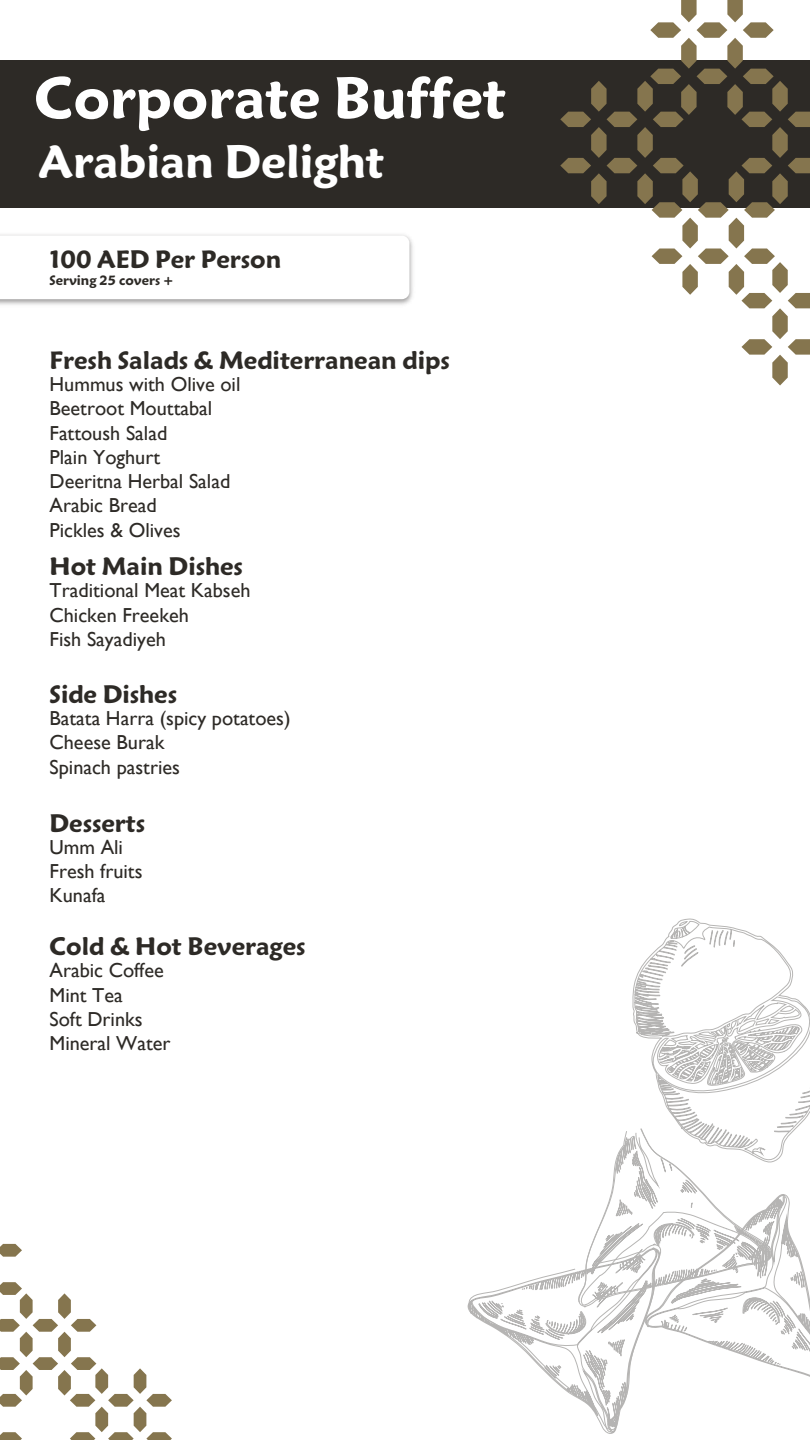
<style>
.page{position:relative;width:810px;height:1440px;background:#fff}
.page>*{position:absolute;margin:0;border:0;box-sizing:border-box;transform-origin:0 0}
.t1{font:61.43px "Ara Jozoor";color:#fff}
.t2{font:48.75px "Ara Jozoor";color:#fff}
.t3{font:26.25px "Ara Jozoor";color:#2d2a26}
.t4{font:20.25px/24.3px "Gill Sans";color:#2d2a26}
.t5{font:14.25px "Ara Jozoor";color:#2d2a26}
</style>
<div class="page">
<img style="left:0;top:234px;width:413px;height:71px">
<svg style="left:0;top:236px;width:409px;height:63px"></svg>
<div style="left:0;top:60px;width:810px;height:148px;background:#2d2a26"></div>
<svg style="left:560px;top:0;width:250px;height:385px"></svg>
<svg style="left:0;top:1243px;width:172px;height:197px"></svg>
<svg style="left:468px;top:919px;width:342px;height:515px"></svg>
<h1 class="t1" style="left:34px;top:63px;width:473px">Corporate Buffet</h1>
<h2 class="t2" style="left:39px;top:134px;width:347px">Arabian Delight</h2>
<p class="t3" style="left:50px;top:244px;width:233px">100 AED Per Person</p>
<p class="t5" style="left:50px;top:272px;width:126px">Serving 25 covers +</p>
<p class="t3" style="left:50px;top:345px;width:402px">Fresh Salads &amp; Mediterranean dips</p>
<p class="t4" style="left:50px;top:372px;width:192px">Hummus with Olive oil<br>Beetroot Mouttabal<br>Fattoush Salad<br>Plain Yoghurt<br>Deeritna Herbal Salad<br>Arabic Bread<br>Pickles &amp; Olives</p>
<p class="t3" style="left:50px;top:551px;width:195px">Hot Main Dishes</p>
<p class="t4" style="left:50px;top:578px;width:203px">Traditional Meat Kabseh<br>Chicken Freekeh<br>Fish Sayadiyeh</p>
<p class="t3" style="left:50px;top:679px;width:129px">Side Dishes</p>
<p class="t4" style="left:50px;top:706px;width:243px">Batata Harra (spicy potatoes)<br>Cheese Burak<br>Spinach pastries</p>
<p class="t3" style="left:50px;top:808px;width:97px">Desserts</p>
<p class="t4" style="left:50px;top:835px;width:94px">Umm Ali<br>Fresh fruits<br>Kunafa</p>
<p class="t3" style="left:50px;top:932px;width:258px">Cold &amp; Hot Beverages</p>
<p class="t4" style="left:50px;top:958px;width:123px">Arabic Coffee<br>Mint Tea<br>Soft Drinks<br>Mineral Water</p>
</div>
